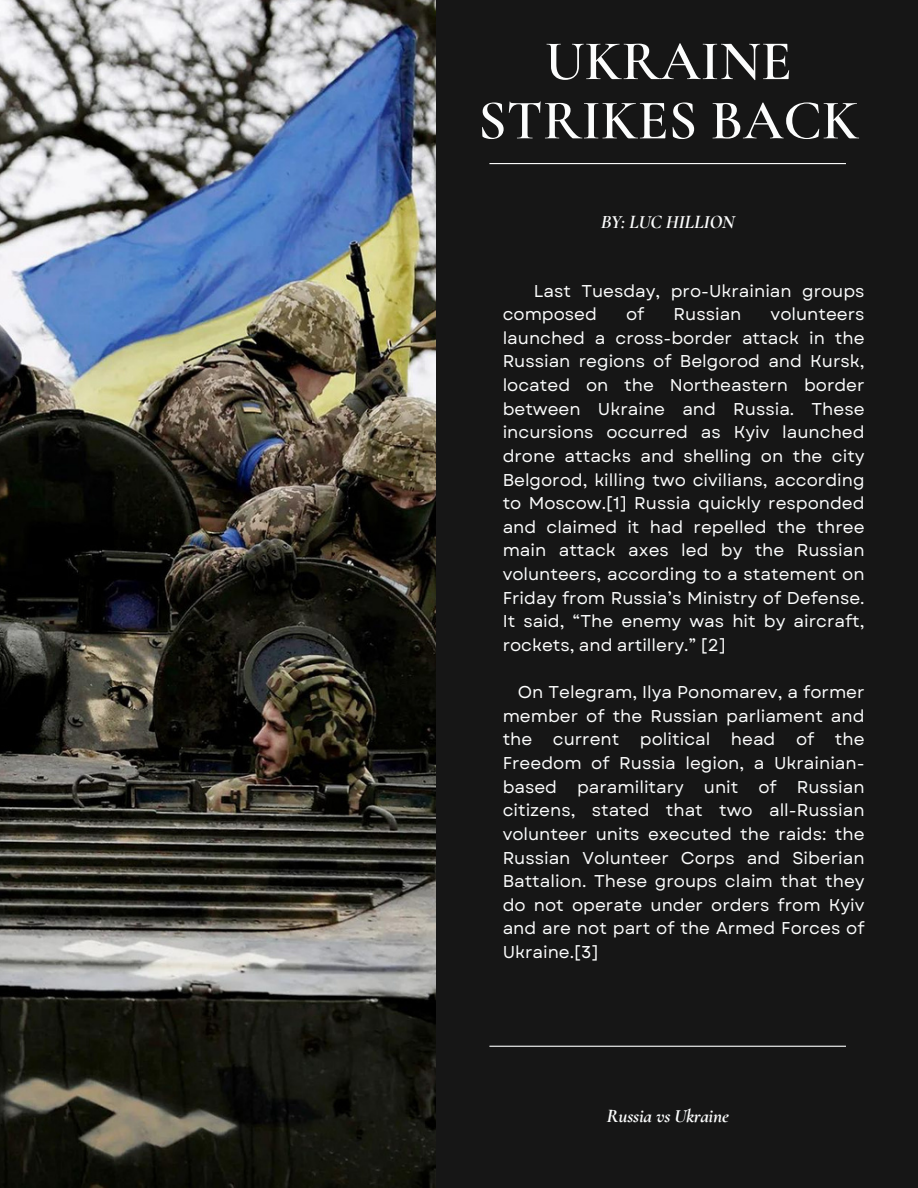
<style>
.page{position:relative;width:918px;height:1188px;background:#161616}
.page>*{position:absolute;margin:0;border:0;box-sizing:border-box;transform-origin:0 0}
.t1{font:600 56.4px/59.2px "Cormorant Garamond";color:#fcfdfd;text-align:center}
.t2{font:italic 700 19.2px "Cormorant Garamond";letter-spacing:-.015em;color:#fcfdfd}
.t3{font:17.1px/23.7px "Garet";color:#fcfdfd;text-align:justify}
</style>
<div class="page">
<img style="left:0;top:0;width:435px;height:1188px">
<hr style="left:489px;top:1046px;width:357px;height:1px;background:#fcfdfd">
<hr style="left:489px;top:163px;width:357px;height:1px;background:#fcfdfd">
<h1 class="t1" style="left:478px;top:32px;width:382px">UKRAINE<br>STRIKES BACK</h1>
<h3 class="t2" style="left:601px;top:210px;width:135px">BY: LUC HILLION</h3>
<h2 class="t3" style="left:503px;top:279px;width:363px;text-indent:31px">Last Tuesday, pro-Ukrainian groups composed</h2>
<h2 class="t3" style="left:626px;top:302px;width:20px">of</h2>
<h2 class="t3" style="left:674px;top:302px;width:69px">Russian</h2>
<h2 class="t3" style="left:503px;top:302px;width:363px;text-indent:268px">volunteers launched a cross-border attack in the Russian regions of Belgorod and Kursk, located on the Northeastern border between Ukraine and Russia. These incursions occurred as Kyiv launched drone attacks and shelling on the city Belgorod, killing two civilians, according to Moscow.[1] Russia quickly responded and claimed it had repelled the three main attack axes led by the Russian volunteers, according to a statement on Friday from Russia’s Ministry of Defense.<br>It said, “The enemy was hit by aircraft, rockets, and artillery.” [2]</h2>
<p class="t3" style="left:503px;top:680px;width:363px;text-indent:15px">On Telegram, Ilya Ponomarev, a former member of the Russian parliament and the current political head of the Freedom of Russia legion, a Ukrainian&shy;based paramilitary unit of Russian citizens, stated that two all-Russian volunteer units executed the raids: the Russian Volunteer Corps and Siberian Battalion. These groups claim that they do not operate under orders from Kyiv and are not part of the Armed Forces of Ukraine.[3]</p>
<p class="t2" style="left:607px;top:1105px;width:124px">Russia vs Ukraine</p>
</div>
